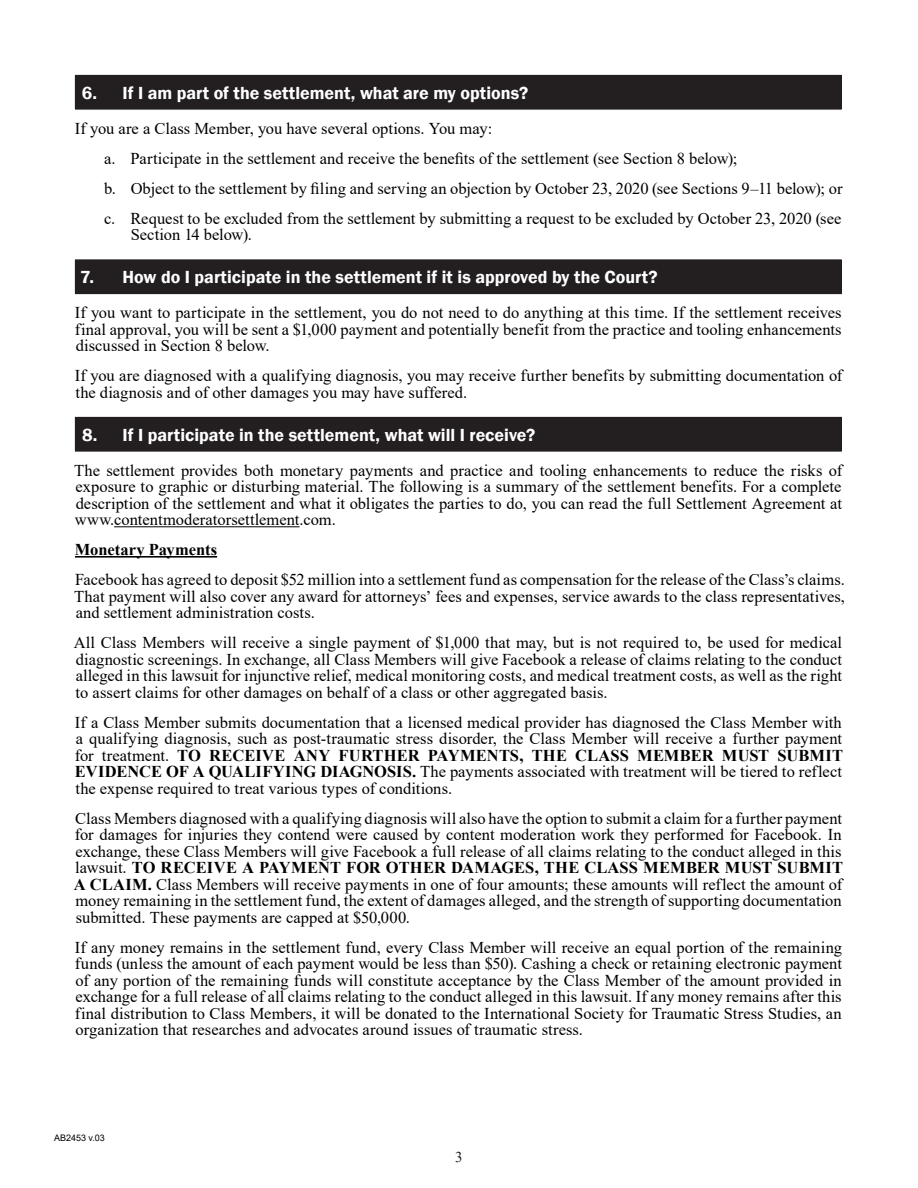
<style>
.page{position:relative;width:918px;height:1188px;background:#fff}
.page>*{position:absolute;margin:0;border:0;box-sizing:border-box;transform-origin:0 0}
.t1{font:600 18px "Franklin Gothic";color:#fff}
.Body_Copy{font:16.5px/16.5px "Times New Roman";color:#000;text-align:justify}
.Body_Copy-2{font:700 16.5px "Times New Roman";letter-spacing:-.005em;color:#000}
.t2{font:15px "Times New Roman";color:#231f20}
.t3{font:9px "Arial";color:#000}
.s1{font-weight:700}
</style>
<div class="page">
<hr style="left:114px;top:526px;width:186px;height:1px;background:#000">
<hr style="left:75px;top:556px;width:142px;height:2px;background:#000">
<div style="left:75px;top:75px;width:766px;height:34px;background:#231f20"></div>
<hr style="left:75px;top:75px;width:767px;height:1px;background:#231f20">
<hr style="left:841px;top:76px;width:1px;height:33px;background:#231f20">
<hr style="left:75px;top:109px;width:767px;height:1px;background:#231f20">
<div style="left:75px;top:260px;width:766px;height:34px;background:#231f20"></div>
<hr style="left:841px;top:260px;width:1px;height:33px;background:#231f20">
<hr style="left:75px;top:293px;width:767px;height:1px;background:#231f20">
<div style="left:75px;top:417px;width:766px;height:34px;background:#231f20"></div>
<hr style="left:75px;top:417px;width:767px;height:1px;background:#231f20">
<hr style="left:841px;top:418px;width:1px;height:33px;background:#231f20">
<hr style="left:75px;top:451px;width:767px;height:1px;background:#231f20">
<p class="t1" style="left:82px;top:81px;width:448px">6. If I am part of the settlement, what are my options?</p>
<p class="Body_Copy" style="left:75px;top:119px;width:419px">If you are a Class Member, you have several options. You may:</p>
<p class="Body_Copy" style="left:104px;top:149px;width:635px">a. Participate in the settlement and receive the benefits of the settlement (see Section 8 below);</p>
<p class="Body_Copy" style="left:104px;top:179px;width:740px">b. Object to the settlement by filing and serving an objection by October 23, 2020 (see Sections 9–11 below); or</p>
<p class="Body_Copy" style="left:131px;top:209px;width:712px;text-indent:-27px">c. Request to be excluded from the settlement by submitting a request to be excluded by October 23, 2020 (see<br>Section 14 below).</p>
<p class="t1" style="left:80px;top:266px;width:579px">7. How do I participate in the settlement if it is approved by the Court?</p>
<p class="Body_Copy" style="left:75px;top:304px;width:768px">If you want to participate in the settlement, you do not need to do anything at this time. If the settlement receives final approval, you will be sent a $1,000 payment and potentially benefit from the practice and tooling enhancements discussed in Section 8 below.</p>
<p class="Body_Copy" style="left:75px;top:367px;width:769px">If you are diagnosed with a qualifying diagnosis, you may receive further benefits by submitting documentation of the diagnosis and of other damages you may have suffered.</p>
<p class="t1" style="left:82px;top:423px;width:455px">8. If I participate in the settlement, what will I receive?</p>
<p class="Body_Copy" style="left:74px;top:461px;width:770px">The settlement provides both monetary payments and practice and tooling enhancements to reduce the risks of exposure to graphic or disturbing material. The following is a summary of the settlement benefits. For a complete description of the settlement and what it obligates the parties to do, you can read the full Settlement Agreement at www.contentmoderatorsettlement.com.</p>
<p class="Body_Copy-2" style="left:75px;top:538px;width:144px">Monetary Payments</p>
<p class="Body_Copy" style="left:74px;top:571px;width:772px">Facebook has agreed to deposit $52 million into a settlement fund as compensation for the release of the Class’s claims.<br>That payment will also cover any award for attorneys’ fees and expenses, service awards to the class representatives, and settlement administration costs.</p>
<p class="Body_Copy" style="left:74px;top:634px;width:770px">All Class Members will receive a single payment of $1,000 that may, but is not required to, be used for medical diagnostic screenings. In exchange, all Class Members will give Facebook a release of claims relating to the conduct alleged in this lawsuit for injunctive relief, medical monitoring costs, and medical treatment costs, as well as the right to assert claims for other damages on behalf of a class or other aggregated basis.</p>
<p class="Body_Copy" style="left:75px;top:713px;width:770px">If a Class Member submits documentation that a licensed medical provider has diagnosed the Class Member with a qualifying diagnosis, such as post-traumatic stress disorder, the Class Member will receive a further payment for treatment. <span class="s1">TO RECEIVE ANY FURTHER PAYMENTS, THE CLASS MEMBER MUST SUBMIT EVIDENCE OF A QUALIFYING DIAGNOSIS.</span> The payments associated with treatment will be tiered to reflect the expense required to treat various types of conditions.</p>
<p class="Body_Copy" style="left:74px;top:809px;width:771px">Class Members diagnosed with a qualifying diagnosis will also have the option to submit a claim for a further payment for damages for injuries they contend were caused by content moderation work they performed for Facebook. In exchange, these Class Members will give Facebook a full release of all claims relating to the conduct alleged in this lawsuit. <span class="s1">TO RECEIVE A PAYMENT FOR OTHER DAMAGES, THE CLASS MEMBER MUST SUBMIT A CLAIM.</span> Class Members will receive payments in one of four amounts; these amounts will reflect the amount of money remaining in the settlement fund, the extent of damages alleged, and the strength of supporting documentation submitted. These payments are capped at $50,000.</p>
<p class="Body_Copy" style="left:75px;top:938px;width:769px">If any money remains in the settlement fund, every Class Member will receive an equal portion of the remaining funds (unless the amount of each payment would be less than $50). Cashing a check or retaining electronic payment of any portion of the remaining funds will constitute acceptance by the Class Member of the amount provided in exchange for a full release of all claims relating to the conduct alleged in this lawsuit. If any money remains after this final distribution to Class Members, it will be donated to the International Society for Traumatic Stress Studies, an organization that researches and advocates around issues of traumatic stress.</p>
<p class="t3" style="left:54px;top:1131px;width:52px">AB2453 v.03</p>
<p class="t2" style="left:455px;top:1146px;width:9px">3</p>
</div>
